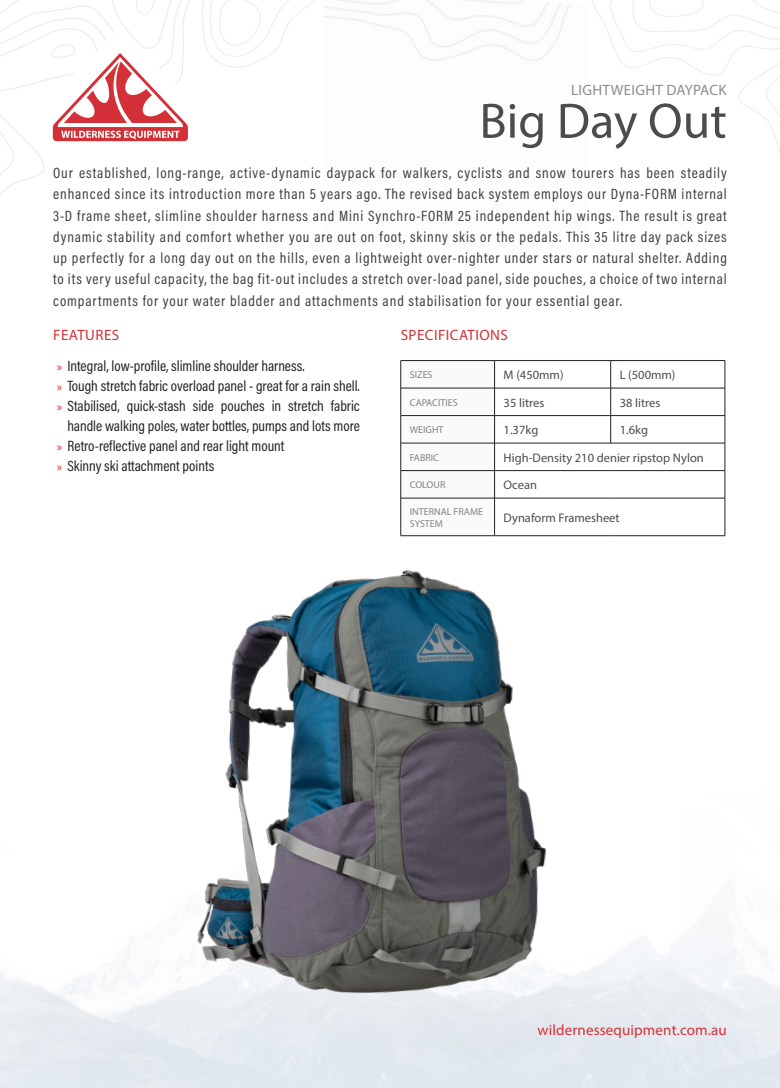
<style>
.page{position:relative;width:780px;height:1088px;background:#fff}
.page>*{position:absolute;margin:0;border:0;box-sizing:border-box;transform-origin:0 0}
.t1{font:50px "Myriad Pro";color:#4b4c4d}
.Body_Text{font:15px/21.2px "Acumin Pro Cond";letter-spacing:.06em;color:#3e3e3f;text-align:justify}
.t2{font:15px/20px "Acumin Pro Cond";color:#231f20;text-align:right}
.t3{font:15px "Myriad Pro";letter-spacing:.01em;color:#d33037}
.t4{font:15px "Myriad Pro";letter-spacing:.03em;color:#d33037}
.t5{font:15px "Myriad Pro";letter-spacing:.02em;color:#8a8c8f}
.t6{font:12.5px "Myriad Pro";color:#4b4c4d}
.t7{font:10px/12px "Myriad Pro";color:#808285}
.s1{font-family:"Myriad Pro";font-size:12.5px;color:#ee1d23}
</style>
<div class="page">
<svg style="left:0;top:0;width:225px;height:179px"></svg>
<svg style="left:53px;top:53px;width:135px;height:88px"></svg>
<img style="left:187px;top:570px;width:375px;height:452px">
<svg style="left:495px;top:361px;width:229px;height:174px"></svg>
<hr style="left:400px;top:360px;width:94px;height:1px;background:#231f20">
<hr style="left:494px;top:360px;width:116px;height:1px;background:#231f20">
<hr style="left:610px;top:360px;width:115px;height:1px;background:#231f20">
<hr style="left:494px;top:388px;width:116px;height:1px;background:#231f20">
<hr style="left:610px;top:388px;width:115px;height:1px;background:#231f20">
<hr style="left:494px;top:415px;width:116px;height:1px;background:#231f20">
<hr style="left:610px;top:415px;width:115px;height:1px;background:#231f20">
<svg style="left:610px;top:361px;width:1px;height:82px"></svg>
<hr style="left:494px;top:443px;width:116px;height:1px;background:#231f20">
<hr style="left:610px;top:443px;width:115px;height:1px;background:#231f20">
<hr style="left:494px;top:470px;width:116px;height:1px;background:#231f20">
<svg style="left:400px;top:361px;width:95px;height:174px"></svg>
<hr style="left:610px;top:470px;width:115px;height:1px;background:#231f20">
<svg style="left:724px;top:361px;width:1px;height:137px"></svg>
<hr style="left:400px;top:498px;width:94px;height:1px;background:#231f20">
<hr style="left:400px;top:498px;width:1px;height:38px;background:#231f20">
<hr style="left:494px;top:498px;width:116px;height:1px;background:#231f20">
<hr style="left:494px;top:498px;width:1px;height:38px;background:#231f20">
<hr style="left:610px;top:498px;width:115px;height:1px;background:#231f20">
<hr style="left:724px;top:498px;width:1px;height:38px;background:#231f20">
<hr style="left:400px;top:535px;width:94px;height:1px;background:#231f20">
<hr style="left:494px;top:535px;width:116px;height:1px;background:#231f20">
<hr style="left:610px;top:535px;width:115px;height:1px;background:#231f20">
<p class="t5" style="left:571px;top:81px;width:157px">LIGHTWEIGHT DAYPACK</p>
<p class="t1" style="left:479px;top:90px;width:249px">Big Day Out</p>
<p class="Body_Text" style="left:53px;top:162px;width:675px">Our established, long-range, active-dynamic daypack for walkers, cyclists and snow tourers has been steadily enhanced since its introduction more than 5 years ago. The revised back system employs our Dyna-FORM internal 3-D frame sheet, slimline shoulder harness and Mini Synchro-FORM 25 independent hip wings. The result is great dynamic stability and comfort whether you are out on foot, skinny skis or the pedals. This 35 litre day pack sizes up perfectly for a long day out on the hills, even a lightweight over-nighter under stars or natural shelter. Adding to its very useful capacity, the bag fit-out includes a stretch over-load panel, side pouches, a choice of two internal compartments for your water bladder and attachments and stabilisation for your essential gear.</p>
<p class="t4" style="left:53px;top:326px;width:67px">FEATURES</p>
<p class="t4" style="left:401px;top:326px;width:109px">SPECIFICATIONS</p>
<p class="t2" style="left:57px;top:356px;width:249px"><span class="s1">»</span> Integral, low-profile, slimline shoulder harness.</p>
<p class="t2" style="left:57px;top:376px;width:304px"><span class="s1">»</span> Tough stretch fabric overload panel - great for a rain shell.</p>
<p class="t2" style="left:57px;top:396px;width:304px"><span class="s1">»</span> Stabilised, quick-stash side pouches in stretch fabric handle walking poles, water bottles, pumps and lots more</p>
<p class="t2" style="left:57px;top:436px;width:229px"><span class="s1">»</span> Retro-reflective panel and rear light mount</p>
<p class="t2" style="left:57px;top:456px;width:159px"><span class="s1">»</span> Skinny ski attachment points</p>
<p class="t7" style="left:410px;top:368px;width:24px">SIZES</p>
<p class="t6" style="left:503px;top:367px;width:61px">M (450mm)</p>
<p class="t6" style="left:619px;top:367px;width:57px">L (500mm)</p>
<p class="t7" style="left:410px;top:396px;width:49px">CAPACITIES</p>
<p class="t6" style="left:503px;top:395px;width:42px">35 litres</p>
<p class="t6" style="left:619px;top:395px;width:42px">38 litres</p>
<p class="t7" style="left:410px;top:423px;width:35px">WEIGHT</p>
<p class="t6" style="left:503px;top:422px;width:36px">1.37kg</p>
<p class="t6" style="left:619px;top:422px;width:30px">1.6kg</p>
<p class="t7" style="left:410px;top:451px;width:31px">FABRIC</p>
<p class="t6" style="left:503px;top:450px;width:202px">High-Density 210 denier ripstop Nylon</p>
<p class="t7" style="left:410px;top:479px;width:37px">COLOUR</p>
<p class="t6" style="left:503px;top:477px;width:35px">Ocean</p>
<p class="t7" style="left:410px;top:505px;width:75px">INTERNAL FRAME<br>SYSTEM</p>
<p class="t6" style="left:503px;top:510px;width:117px">Dynaform Framesheet</p>
<p class="t3" style="left:537px;top:1021px;width:191px">wildernessequipment.com.au</p>
</div>
